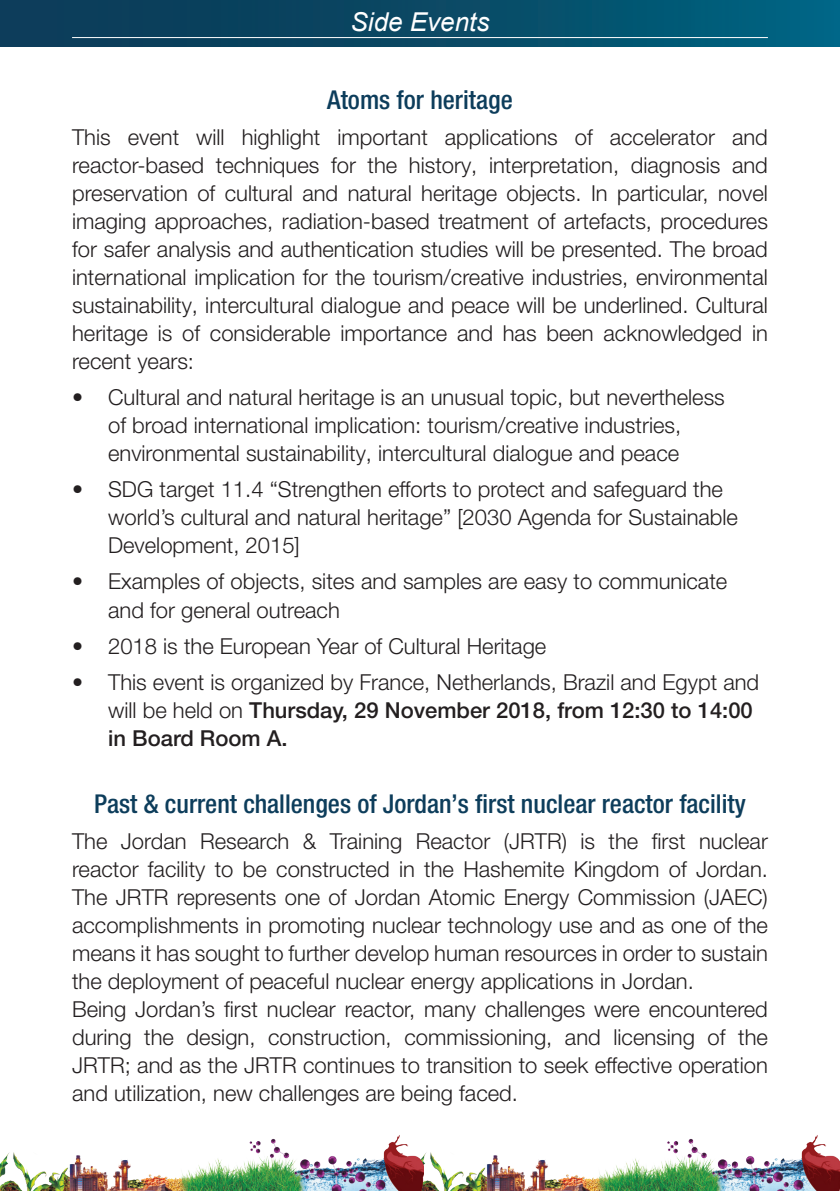
<style>
.page{position:relative;width:840px;height:1191px;background:#fff}
.page>*{position:absolute;margin:0;border:0;box-sizing:border-box;transform-origin:0 0}
.t1{font:500 condensed 26px "Helvetica Neue LT Pro";color:#0d3d5b}
.t2{font:italic 26px "Arial";color:#fff}
.t3{font:300 22px/28px "Helvetica Neue LT Pro";color:#231f20;text-align:justify}
.s1{font-weight:500}
</style>
<div class="page">
<img style="left:423px;top:1135px;width:416px;height:56px">
<img style="left:0;top:1135px;width:423px;height:56px">
<svg style="left:0;top:0;width:838px;height:47px;background:#074b68"></svg>
<hr style="left:838px;top:0;width:1px;height:47px;background:#006789">
<hr style="left:72px;top:37px;width:695px;height:1px;background:#fff">
<p class="t2" style="left:350px;top:5px;width:140px">Side Events</p>
<p class="t1" style="left:327px;top:84px;width:187px">Atoms for heritage</p>
<p class="t3" style="left:72px;top:123px;width:697px">This event will highlight important applications of accelerator and reactor-based techniques for the history, interpretation, diagnosis and preservation of cultural and natural heritage objects. In particular, novel imaging approaches, radiation-based treatment of artefacts, procedures for safer analysis and authentication studies will be presented. The broad international implication for the tourism/creative industries, environmental sustainability, intercultural dialogue and peace will be underlined. Cultural heritage is of considerable importance and has been acknowledged in recent years:</p>
<p class="t3" style="left:72px;top:383px;width:654px;text-align:center">• Cultural and natural heritage is an unusual topic, but nevertheless of broad international implication: tourism/creative industries, environmental sustainability, intercultural dialogue and peace</p>
<p class="t3" style="left:108px;top:475px;width:631px;text-align:left;text-indent:-36px">• SDG target 11.4 “Strengthen efforts to protect and safeguard the world’s cultural and natural heritage” [2030 Agenda for Sustainable<br>Development, 2015]</p>
<p class="t3" style="left:108px;top:567px;width:620px;text-indent:-36px">• Examples of objects, sites and samples are easy to communicate and for general outreach</p>
<p class="t3" style="left:72px;top:631px;width:475px">• 2018 is the European Year of Cultural Heritage</p>
<p class="t3" style="left:108px;top:667px;width:652px;text-align:left;text-indent:-36px">• This event is organized by France, Netherlands, Brazil and Egypt and will be held on <span class="s1">Thursday, 29 November 2018, from 12:30 to 14:00 in Board Room A.</span></p>
<p class="t1" style="left:94px;top:788px;width:652px">Past &amp; current challenges of Jordan’s first nuclear reactor facility</p>
<p class="t3" style="left:72px;top:827px;width:697px">The Jordan Research &amp; Training Reactor (JRTR) is the first nuclear reactor facility to be constructed in the Hashemite Kingdom of Jordan.<br>The JRTR represents one of Jordan Atomic Energy Commission (JAEC) accomplishments in promoting nuclear technology use and as one of the means it has sought to further develop human resources in order to sustain the deployment of peaceful nuclear energy applications in Jordan.</p>
<p class="t3" style="left:72px;top:995px;width:697px">Being Jordan’s first nuclear reactor, many challenges were encountered during the design, construction, commissioning, and licensing of the JRTR; and as the JRTR continues to transition to seek effective operation and utilization, new challenges are being faced.</p>
</div>
